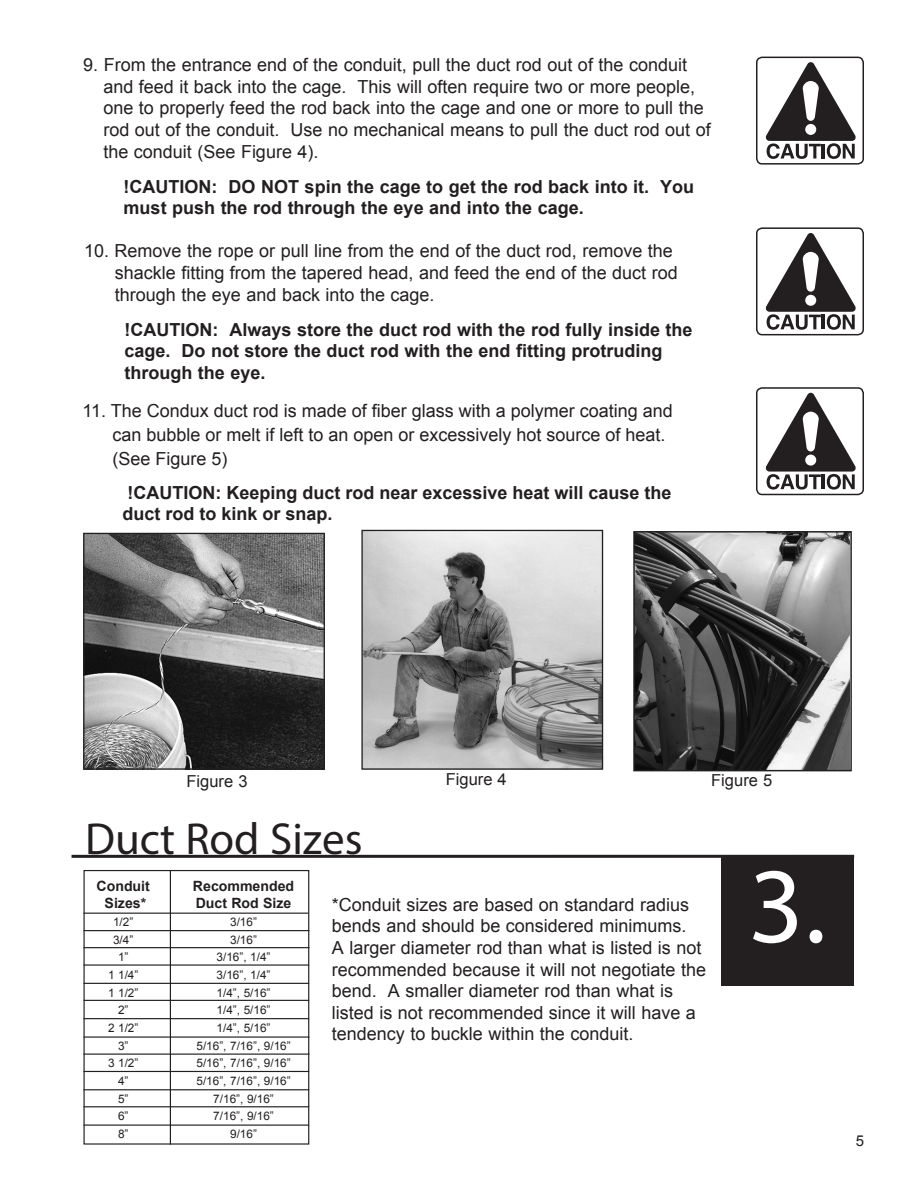
<style>
.page{position:relative;width:918px;height:1188px;background:#fff}
.page>*{position:absolute;margin:0;border:0;box-sizing:border-box;transform-origin:0 0}
.t1{font:108px "Myriad Pro";color:#fff}
.caution_warning{font:45px "Myriad Pro";color:#231f20}
.t2{font:18px/21.6px "Arial";color:#231f20}
.caution_warning-2{font:700 18px/21.6px "Arial";color:#231f20}
.Manual{font:16.5px "Arial";color:#231f20}
.t3{font:15px "Arial";color:#231f20}
.t4{font:700 14.1px "Arial";color:#231f20}
.t5{font:11.7px "Arial";color:#231f20}
</style>
<div class="page">
<img style="left:363px;top:532px;width:238px;height:236px">
<div style="left:361px;top:530px;width:242px;height:240px;border:1px solid #231f20"></div>
<img style="left:85px;top:535px;width:238px;height:233px">
<div style="left:83px;top:533px;width:242px;height:237px;border:1px solid #231f20"></div>
<div style="left:721px;top:855px;width:133px;height:131px;background:#231f20"></div>
<hr style="left:72px;top:855px;width:782px;height:3px;background:#231f20">
<svg style="left:766px;top:62px;width:90px;height:97px"></svg>
<div style="left:756px;top:57px;width:108px;height:108px;border:2px solid #231f20;border-radius:5px"></div>
<svg style="left:766px;top:233px;width:90px;height:97px"></svg>
<div style="left:756px;top:227px;width:108px;height:108px;border:2px solid #231f20;border-radius:5px"></div>
<div style="left:83px;top:870px;width:226px;height:275px;border:1px solid #231f20"></div>
<hr style="left:83px;top:913px;width:225px;height:1px;background:#231f20">
<hr style="left:83px;top:930px;width:227px;height:1px;background:#231f20">
<hr style="left:83px;top:947px;width:227px;height:1px;background:#231f20">
<hr style="left:83px;top:964px;width:226px;height:2px;background:#231f20">
<hr style="left:83px;top:983px;width:226px;height:1px;background:#231f20">
<hr style="left:84px;top:1000px;width:225px;height:1px;background:#231f20">
<hr style="left:83px;top:1018px;width:226px;height:1px;background:#231f20">
<hr style="left:84px;top:1036px;width:226px;height:2px;background:#231f20">
<hr style="left:84px;top:1054px;width:226px;height:1px;background:#231f20">
<hr style="left:84px;top:1071px;width:225px;height:1px;background:#231f20">
<hr style="left:83px;top:1089px;width:226px;height:1px;background:#231f20">
<hr style="left:84px;top:1106px;width:225px;height:1px;background:#231f20">
<hr style="left:84px;top:1125px;width:225px;height:1px;background:#231f20">
<hr style="left:170px;top:870px;width:1px;height:275px;background:#231f20">
<svg style="left:766px;top:393px;width:90px;height:97px"></svg>
<div style="left:756px;top:387px;width:108px;height:108px;border:2px solid #231f20;border-radius:5px"></div>
<img style="left:635px;top:533px;width:215px;height:236px">
<div style="left:633px;top:531px;width:219px;height:240px;border:1px solid #231f20"></div>
<p class="t2" style="left:103px;top:54px;width:609px;text-indent:-20px">9. From the entrance end of the conduit, pull the duct rod out of the conduit and feed it back into the cage. This will often require two or more people, one to properly feed the rod back into the cage and one or more to pull the rod out of the conduit. Use no mechanical means to pull the duct rod out of the conduit (See Figure 4).</p>
<p class="caution_warning-2" style="left:124px;top:176px;width:572px">!CAUTION: DO NOT spin the cage to get the rod back into it. You must push the rod through the eye and into the cage.</p>
<p class="t2" style="left:115px;top:241px;width:564px;text-indent:-31px">10. Remove the rope or pull line from the end of the duct rod, remove the shackle fitting from the tapered head, and feed the end of the duct rod through the eye and back into the cage.</p>
<p class="caution_warning-2" style="left:124px;top:319px;width:570px">!CAUTION: Always store the duct rod with the rod fully inside the cage. Do not store the duct rod with the end fitting protruding through the eye.</p>
<p class="t2" style="left:113px;top:398px;width:562px;line-height:24px;text-indent:-30px">11. The Condux duct rod is made of fiber glass with a polymer coating and can bubble or melt if left to an open or excessively hot source of heat.</p>
<p class="t2" style="left:113px;top:448px;width:117px">(See Figure 5)</p>
<p class="caution_warning-2" style="left:123px;top:483px;width:550px;line-height:21px">!CAUTION: Keeping duct rod near excessive heat will cause the duct rod to kink or snap.</p>
<p class="Manual" style="left:187px;top:770px;width:62px">Figure 3</p>
<p class="Manual" style="left:446px;top:768px;width:62px">Figure 4</p>
<p class="caution_warning" style="left:85px;top:811px;width:279px">Duct Rod Sizes</p>
<p class="Manual" style="left:711px;top:770px;width:62px">Figure 5</p>
<p class="t4" style="left:97px;top:876px;width:55px">Conduit</p>
<p class="t4" style="left:193px;top:876px;width:103px">Recommended</p>
<p class="t4" style="left:105px;top:894px;width:43px">Sizes*</p>
<p class="t4" style="left:196px;top:894px;width:97px">Duct Rod Size</p>
<p class="t5" style="left:113px;top:914px;width:22px">1/2”</p>
<p class="t5" style="left:230px;top:914px;width:28px">3/16”</p>
<p class="t5" style="left:113px;top:932px;width:22px">3/4”</p>
<p class="t5" style="left:230px;top:932px;width:28px">3/16”</p>
<p class="t5" style="left:118px;top:950px;width:12px">1”</p>
<p class="t5" style="left:217px;top:950px;width:55px">3/16”, 1/4”</p>
<p class="t5" style="left:108px;top:967px;width:32px">1 1/4”</p>
<p class="t5" style="left:217px;top:967px;width:55px">3/16”, 1/4”</p>
<p class="t5" style="left:108px;top:985px;width:32px">1 1/2”</p>
<p class="t5" style="left:217px;top:985px;width:55px">1/4”, 5/16”</p>
<p class="t5" style="left:118px;top:1002px;width:12px">2”</p>
<p class="t5" style="left:217px;top:1002px;width:55px">1/4”, 5/16”</p>
<p class="t5" style="left:108px;top:1020px;width:32px">2 1/2”</p>
<p class="t5" style="left:217px;top:1020px;width:55px">1/4”, 5/16”</p>
<p class="t5" style="left:118px;top:1038px;width:12px">3”</p>
<p class="t5" style="left:196px;top:1038px;width:96px">5/16”, 7/16”, 9/16”</p>
<p class="t5" style="left:108px;top:1055px;width:32px">3 1/2”</p>
<p class="t5" style="left:196px;top:1055px;width:96px">5/16”, 7/16”, 9/16”</p>
<p class="t5" style="left:118px;top:1073px;width:12px">4”</p>
<p class="t5" style="left:196px;top:1073px;width:96px">5/16”, 7/16”, 9/16”</p>
<p class="t5" style="left:118px;top:1091px;width:12px">5”</p>
<p class="t5" style="left:213px;top:1091px;width:62px">7/16”, 9/16”</p>
<p class="t5" style="left:118px;top:1108px;width:12px">6”</p>
<p class="t5" style="left:213px;top:1108px;width:62px">7/16”, 9/16”</p>
<p class="t5" style="left:118px;top:1126px;width:12px">8”</p>
<p class="t5" style="left:230px;top:1126px;width:28px">9/16”</p>
<p class="t2" style="left:332px;top:894px;width:376px">*Conduit sizes are based on standard radius bends and should be considered minimums.<br>A larger diameter rod than what is listed is not recommended because it will not negotiate the bend. A smaller diameter rod than what is listed is not recommended since it will have a tendency to buckle within the conduit.</p>
<p class="t1" style="left:749px;top:839px;width:79px">3.</p>
<p class="t3" style="left:856px;top:1131px;width:10px">5</p>
</div>
